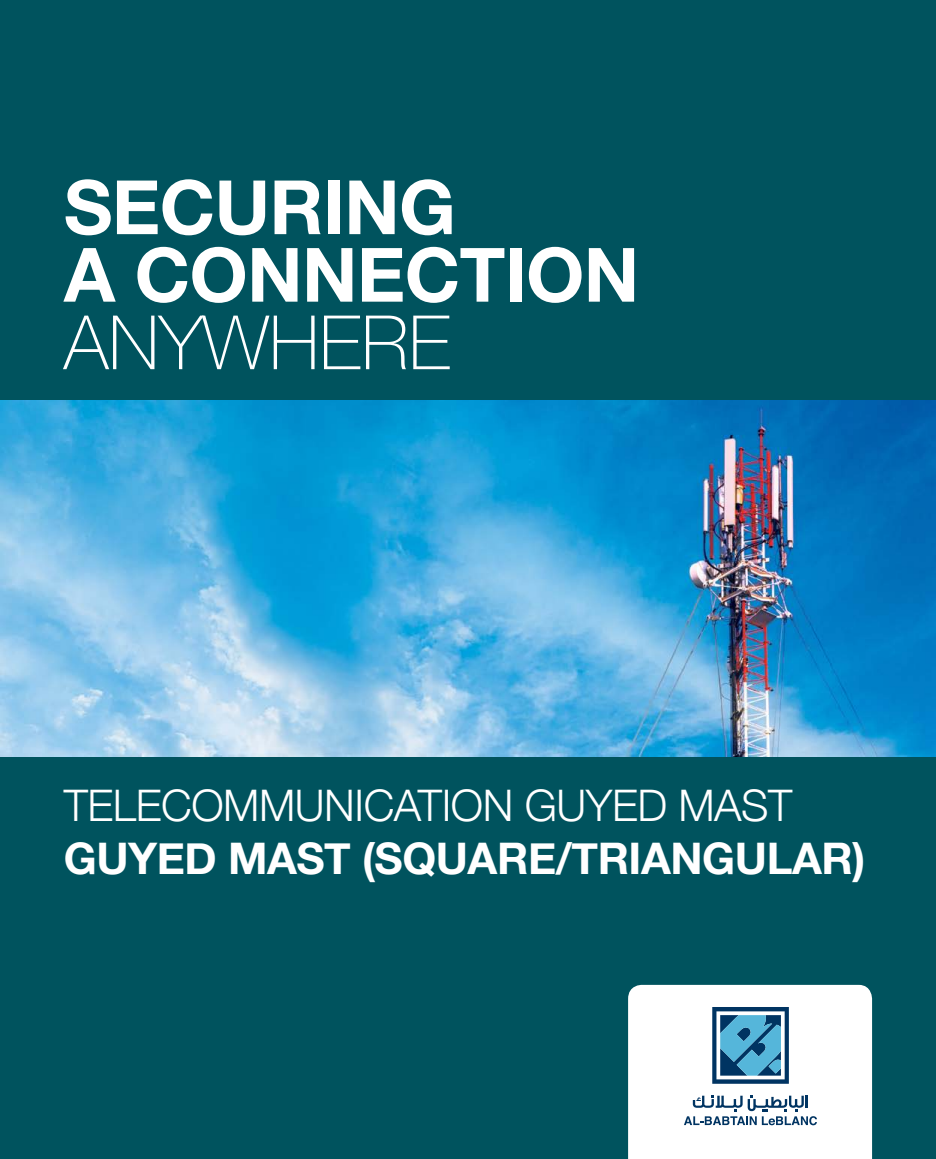
<style>
.page{position:relative;width:936px;height:1159px;background:#fff}
.page>*{position:absolute;margin:0;border:0;box-sizing:border-box;transform-origin:0 0}
.t1{font:700 75px/67.5px "Helvetica Neue";letter-spacing:-.01em;color:#fff}
.t2{font:100 75px "Helvetica Neue";color:#fff}
.t3{font:700 43.5px "Helvetica Neue";letter-spacing:-.01em;color:#fff}
.t4{font:300 43.5px "Helvetica Neue";letter-spacing:-.01em;color:#fff}
</style>
<div class="page">
<div style="left:0;top:0;width:935px;height:1159px;background:#00535e"></div>
<svg style="left:628px;top:985px;width:244px;height:174px;background:#dee8ee"></svg>
<img style="left:0;top:401px;width:935px;height:355px">
<h1 class="t1" style="left:64px;top:170px;width:577px">SECURING<br>A CONNECTION</h1>
<h1 class="t2" style="left:64px;top:286px;width:388px">ANYWHERE</h1>
<p class="t4" style="left:64px;top:771px;width:730px">TELECOMMUNICATION GUYED MAST</p>
<p class="t3" style="left:64px;top:819px;width:803px">GUYED MAST (SQUARE/TRIANGULAR)</p>
</div>
